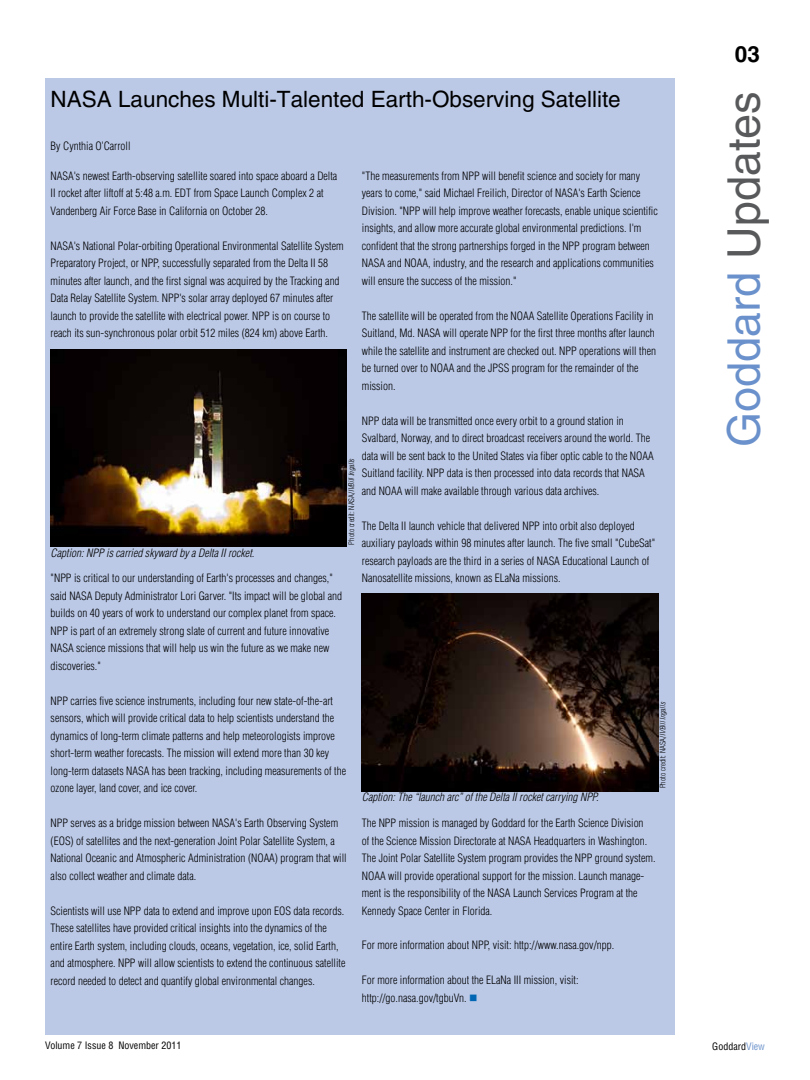
<style>
.page{position:relative;width:810px;height:1080px;background:#fff}
.page>*{position:absolute;margin:0;border:0;box-sizing:border-box;transform-origin:0 0}
.t1{font:45px "Helvetica";color:#6a91cb}
.t2{font:22.5px "Helvetica";color:#000}
.t3{font:700 22.5px "Helvetica";color:#000}
.t4{font:300 condensed 11.25px/17.5px "Helvetica";color:#000}
.t5{font:italic 300 condensed 11.25px "Helvetica";color:#000}
.t6{font:condensed 10px "Helvetica";color:#000}
.t7{font:300 condensed 7.5px "Helvetica";color:#000}
.s1{font-style:italic}
.s2{color:#0066b3}
.s3{color:#58595b}
.s4{color:#6a91cb}
</style>
<div class="page">
<div style="left:45px;top:79px;width:630px;height:956px;background:#bbc9e7"></div>
<img style="left:362px;top:594px;width:296px;height:197px">
<img style="left:51px;top:349px;width:296px;height:198px">
<h2 class="t2" style="left:51px;top:86px;width:572px">NASA Launches Multi-Talented Earth-Observing Satellite</h2>
<p class="t4" style="left:51px;top:137px;width:81px">By Cynthia O’Carroll</p>
<p class="t4" style="left:51px;top:167px;width:288px">NASA's newest Earth-observing satellite soared into space aboard a Delta<br>II rocket after liftoff at 5:48 a.m. EDT from Space Launch Complex 2 at<br>Vandenberg Air Force Base in California on October 28.</p>
<p class="t4" style="left:51px;top:237px;width:294px">NASA's National Polar-orbiting Operational Environmental Satellite System Preparatory Project, or NPP, successfully separated from the Delta II 58 minutes after launch, and the first signal was acquired by the Tracking and Data Relay Satellite System. NPP's solar array deployed 67 minutes after launch to provide the satellite with electrical power. NPP is on course to reach its sun-synchronous polar orbit 512 miles (824 km) above Earth.</p>
<p class="t4" style="left:362px;top:167px;width:297px">"The measurements from NPP will benefit science and society for many years to come," said Michael Freilich, Director of NASA's Earth Science Division. "NPP will help improve weather forecasts, enable unique scientific insights, and allow more accurate global environmental predictions. I'm confident that the strong partnerships forged in the NPP program between NASA and NOAA, industry, and the research and applications communities will ensure the success of the mission."</p>
<p class="t4" style="left:362px;top:307px;width:296px">The satellite will be operated from the NOAA Satellite Operations Facility in Suitland, Md. NASA will operate NPP for the first three months after launch while the satellite and instrument are checked out. NPP operations will then be turned over to NOAA and the JPSS program for the remainder of the mission.</p>
<p class="t4" style="left:362px;top:412px;width:293px">NPP data will be transmitted once every orbit to a ground station in Svalbard, Norway, and to direct broadcast receivers around the world. The data will be sent back to the United States via fiber optic cable to the NOAA Suitland facility. NPP data is then processed into data records that NASA and NOAA will make available through various data archives.</p>
<p class="t4" style="left:362px;top:517px;width:295px">The Delta II launch vehicle that delivered NPP into orbit also deployed auxiliary payloads within 98 minutes after launch. The five small "CubeSat" research payloads are the third in a series of NASA Educational Launch of Nanosatellite missions, known as ELaNa missions.</p>
<p class="t7" style="left:347px;top:545px;width:88px;rotate:-90deg">Photo credit: NASA/<span class="s1">IVBill Ingalls</span></p>
<p class="t5" style="left:51px;top:546px;width:205px">Caption: NPP is carried skyward by a Delta II rocket.</p>
<p class="t4" style="left:51px;top:569px;width:293px">"NPP is critical to our understanding of Earth's processes and changes," said NASA Deputy Administrator Lori Garver. "Its impact will be global and builds on 40 years of work to understand our complex planet from space.<br>NPP is part of an extremely strong slate of current and future innovative NASA science missions that will help us win the future as we make new discoveries."</p>
<p class="t4" style="left:51px;top:692px;width:297px">NPP carries five science instruments, including four new state-of-the-art sensors, which will provide critical data to help scientists understand the dynamics of long-term climate patterns and help meteorologists improve short-term weather forecasts. The mission will extend more than 30 key long-term datasets NASA has been tracking, including measurements of the ozone layer, land cover, and ice cover.</p>
<p class="t4" style="left:51px;top:814px;width:298px">NPP serves as a bridge mission between NASA's Earth Observing System (EOS) of satellites and the next-generation Joint Polar Satellite System, a National Oceanic and Atmospheric Administration (NOAA) program that will also collect weather and climate data.</p>
<p class="t4" style="left:51px;top:902px;width:296px">Scientists will use NPP data to extend and improve upon EOS data records.<br>These satellites have provided critical insights into the dynamics of the entire Earth system, including clouds, oceans, vegetation, ice, solid Earth, and atmosphere. NPP will allow scientists to extend the continuous satellite record needed to detect and quantify global environmental changes.</p>
<p class="t7" style="left:658px;top:788px;width:88px;rotate:-90deg">Photo credit: NASA/<span class="s1">IVBill Ingalls</span></p>
<p class="t5" style="left:362px;top:790px;width:238px">Caption: The “launch arc” of the Delta II rocket carrying NPP.</p>
<p class="t4" style="left:362px;top:815px;width:295px">The NPP mission is managed by Goddard for the Earth Science Division<br>of the Science Mission Directorate at NASA Headquarters in Washington.<br>The Joint Polar Satellite System program provides the NPP ground system.<br>NOAA will provide operational support for the mission. Launch manage&shy;ment is the responsibility of the NASA Launch Services Program at the Kennedy Space Center in Florida.</p>
<p class="t4" style="left:362px;top:936px;width:254px">For more information about NPP, visit: http://www.nasa.gov/npp.</p>
<p class="t4" style="left:362px;top:971px;width:218px">For more information about the ELaNa III mission, visit: http://go.nasa.gov/tgbuVn. <span class="s2">■</span></p>
<h2 class="t3" style="left:735px;top:41px;width:27px">03</h2>
<h1 class="t1" style="left:718px;top:447px;width:357px;rotate:-90deg">Goddard <span class="s3">Updates</span></h1>
<p class="t6" style="left:45px;top:1039px;width:138px">Volume 7 Issue 8 November 2011</p>
<p class="t6" style="left:712px;top:1040px;width:54px">Goddard<span class="s4">View</span></p>
</div>
